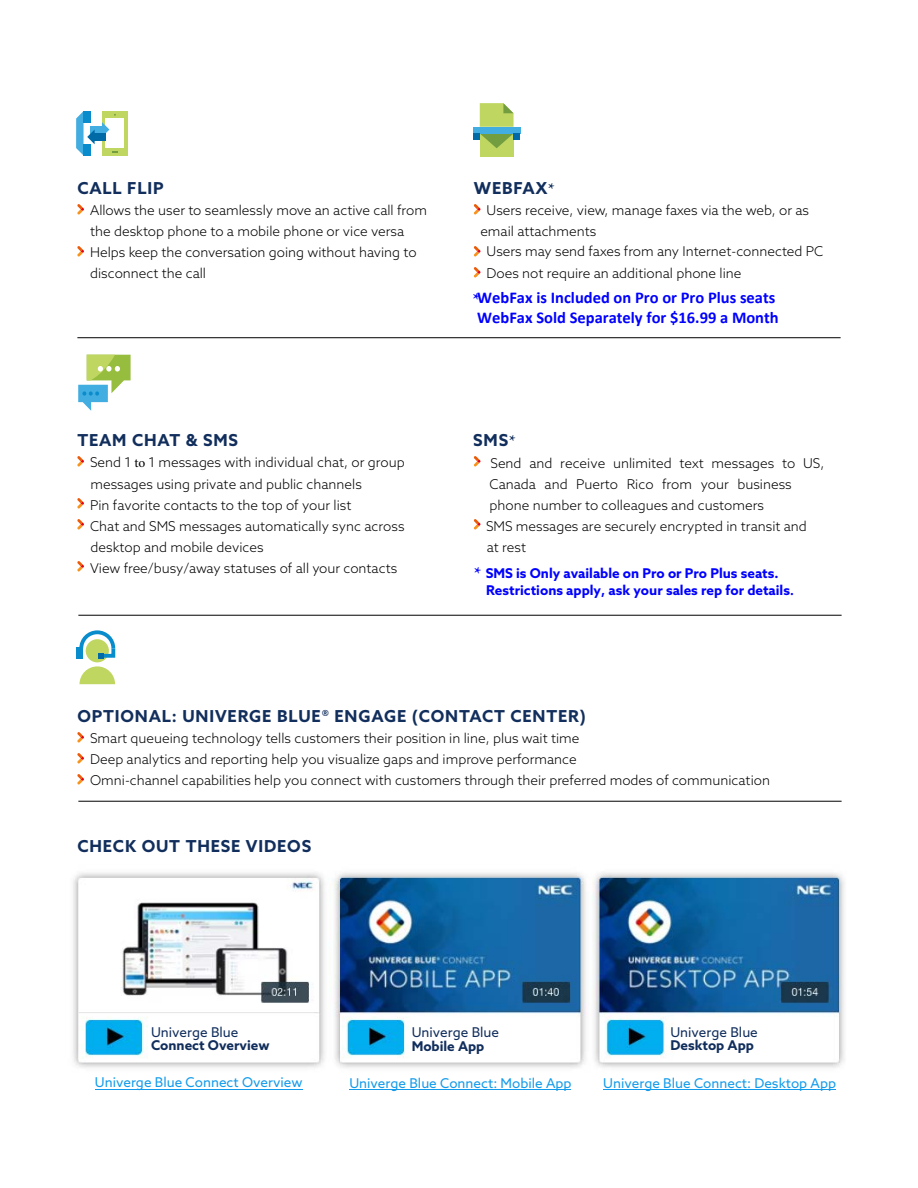
<style>
.page{position:relative;width:918px;height:1188px;background:#fff}
.page>*{position:absolute;margin:0;border:0;box-sizing:border-box;transform-origin:0 0}
.t1{font:700 18px "Minion Pro";color:#00f}
.t2{font:700 16.5px "Azo Sans";letter-spacing:.05em;color:#112e5c}
.t3{font:700 16.5px/19.8px "Calibri";color:#00f}
.t4{font:300 13.5px/21px "Azo Sans";color:#000}
.t5{font:13.5px "Azo Sans";color:#139beb}
.t6{font:700 13.5px/17.5px "Azo Sans";color:#00f}
.t7{font:13.5px "Azo Sans";color:#112e5c}
.t8{font:700 13.5px "Azo Sans";color:#112e5c}
.s1{font-family:"Minion Pro";font-weight:400}
.s2{font-family:"Minion Pro"}
.s3{font-style:inherit}
.s4{font-family:"Minion Pro";font-size:15px}
</style>
<div class="page">
<img style="left:73px;top:872px;width:772px;height:196px">
<svg style="left:77px;top:204px;width:7px;height:10px"></svg>
<svg style="left:77px;top:246px;width:7px;height:10px"></svg>
<svg style="left:474px;top:204px;width:6px;height:10px"></svg>
<svg style="left:474px;top:246px;width:6px;height:10px"></svg>
<svg style="left:474px;top:267px;width:6px;height:10px"></svg>
<svg style="left:77px;top:456px;width:7px;height:11px"></svg>
<svg style="left:77px;top:498px;width:7px;height:11px"></svg>
<svg style="left:77px;top:519px;width:7px;height:11px"></svg>
<svg style="left:77px;top:561px;width:7px;height:11px"></svg>
<svg style="left:474px;top:456px;width:6px;height:11px"></svg>
<svg style="left:474px;top:519px;width:6px;height:11px"></svg>
<div style="left:102px;top:111px;width:26px;height:44px;background:#bfd661"></div>
<div style="left:106px;top:118px;width:18px;height:30px;background:#fff"></div>
<svg style="left:112px;top:151px;width:6px;height:2px"></svg>
<div style="left:91px;top:126px;width:11px;height:7px;background:#42ade0"></div>
<svg style="left:102px;top:122px;width:7px;height:11px"></svg>
<div style="left:95px;top:133px;width:11px;height:8px;background:#006aa7"></div>
<svg style="left:76px;top:111px;width:19px;height:44px"></svg>
<div style="left:84px;top:111px;width:7px;height:11px;background:#0a8ccc"></div>
<div style="left:84px;top:144px;width:7px;height:11px;background:#0a8ccc"></div>
<div style="left:480px;top:133px;width:34px;height:24px;background:#bfd661"></div>
<svg style="left:480px;top:134px;width:34px;height:14px"></svg>
<div style="left:473px;top:127px;width:47px;height:7px;background:#42ade0"></div>
<svg style="left:480px;top:103px;width:34px;height:24px"></svg>
<div style="left:473px;top:133px;width:7px;height:7px;background:#006aa7"></div>
<div style="left:514px;top:133px;width:6px;height:7px;background:#006aa7"></div>
<svg style="left:78px;top:355px;width:53px;height:56px"></svg>
<hr style="left:77px;top:337px;width:764px;height:1px;background:#000">
<hr style="left:78px;top:615px;width:764px;height:1px;background:#000">
<svg style="left:77px;top:732px;width:7px;height:10px"></svg>
<svg style="left:77px;top:753px;width:7px;height:10px"></svg>
<svg style="left:77px;top:774px;width:7px;height:10px"></svg>
<div style="left:86px;top:639px;width:23px;height:23px;background:#bfd661;border-radius:50%"></div>
<svg style="left:80px;top:666px;width:35px;height:18px"></svg>
<svg style="left:77px;top:632px;width:39px;height:28px"></svg>
<hr style="left:78px;top:801px;width:764px;height:1px;background:#000">
<hr style="left:95px;top:1089px;width:207px;height:1px;background:#139beb">
<hr style="left:350px;top:1089px;width:221px;height:1px;background:#139beb">
<hr style="left:604px;top:1089px;width:232px;height:1px;background:#139beb">
<p class="t2" style="left:77px;top:177px;width:88px">CALL FLIP</p>
<p class="t4" style="left:90px;top:199px;width:338px">Allows the user to seamlessly move an active call from the desktop phone to a mobile phone or vice versa Helps keep the conversation going without having to disconnect the call</p>
<p class="t2" style="left:77px;top:429px;width:162px">TEAM CHAT &amp; SMS</p>
<p class="t4" style="left:90px;top:452px;width:316px">Send 1 <span class="s1">to</span> 1 messages with individual chat, or group messages using private and public channels<br>Pin favorite contacts to the top of your list<br>Chat and SMS messages automatically sync across desktop and mobile devices<br>View free/busy/away statuses of all your contacts</p>
<p class="t2" style="left:474px;top:177px;width:82px">WEBFAX<span class="s2">*</span></p>
<p class="t4" style="left:487px;top:199px;width:324px">Users receive, view, manage faxes via the web, or as</p>
<p class="t4" style="left:480px;top:220px;width:118px">email attachments</p>
<p class="t4" style="left:487px;top:240px;width:338px">Users may send faxes from any Internet-connected PC</p>
<p class="t4" style="left:487px;top:262px;width:256px">Does not require an additional phone line</p>
<p class="t3" style="left:477px;top:288px;width:303px">WebFax is Included on Pro or Pro Plus seats<br>WebFax Sold Separately for $1<span class="s3">6.</span>99 a Month</p>
<h1 class="t1" style="left:473px;top:286px;width:9px">*</h1>
<p class="t2" style="left:473px;top:429px;width:44px">SMS<span class="s2">*</span></p>
<p class="t4" style="left:486px;top:453px;width:340px;text-indent:5px">Send and receive unlimited text messages to US, Canada and Puerto Rico from your business phone number to colleagues and customers<br>SMS messages are securely encrypted in transit and<br>at rest</p>
<p class="t6" style="left:486px;top:564px;width:310px">SMS is Only available on Pro or Pro Plus seats.<br>Restrictions apply, ask your sales rep for details<span class="s4">.</span></p>
<h1 class="t1" style="left:474px;top:560px;width:9px">*</h1>
<p class="t2" style="left:77px;top:705px;width:510px">OPTIONAL: UNIVERGE BLUE® ENGAGE (CONTACT CENTER)</p>
<p class="t4" style="left:90px;top:727px;width:681px">Smart queueing technology tells customers their position in line, plus wait time<br>Deep analytics and reporting help you visualize gaps and improve performance<br>Omni-channel capabilities help you connect with customers through their preferred modes of communication</p>
<p class="t2" style="left:77px;top:835px;width:235px">CHECK OUT THESE VIDEOS</p>
<p class="t7" style="left:151px;top:1023px;width:89px">Univerge Blue</p>
<p class="t8" style="left:151px;top:1037px;width:120px">Connect Overview</p>
<p class="t7" style="left:412px;top:1023px;width:89px">Univerge Blue</p>
<p class="t8" style="left:412px;top:1037px;width:74px">Mobile App</p>
<p class="t7" style="left:670px;top:1023px;width:89px">Univerge Blue</p>
<p class="t8" style="left:670px;top:1036px;width:85px">Desktop App</p>
<p class="t5" style="left:95px;top:1073px;width:209px">Univerge Blue Connect Overview</p>
<p class="t5" style="left:349px;top:1074px;width:224px">Univerge Blue Connect: Mobile App</p>
<p class="t5" style="left:603px;top:1074px;width:234px">Univerge Blue Connect: Desktop App</p>
</div>
